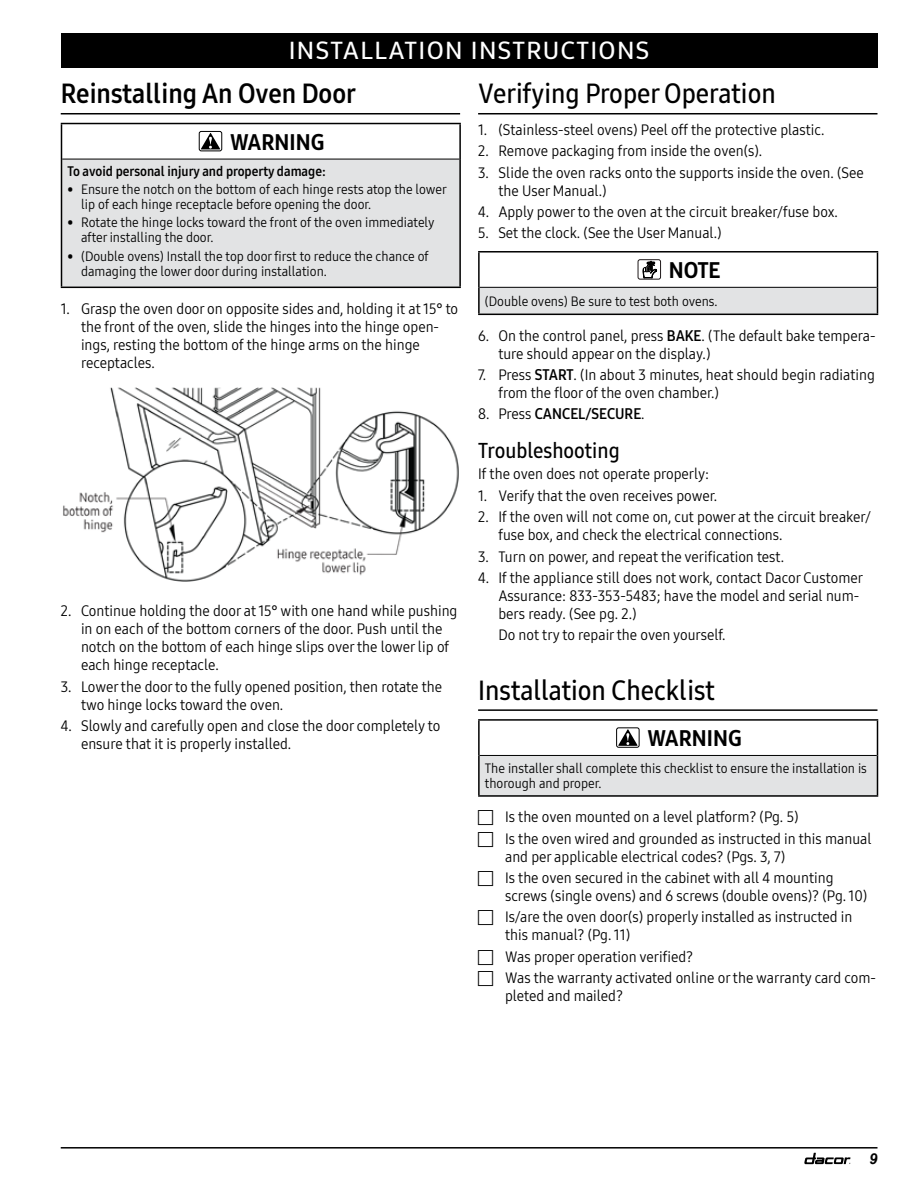
<style>
.page{position:relative;width:918px;height:1188px;background:#fff}
.page>*{position:absolute;margin:0;border:0;box-sizing:border-box;transform-origin:0 0}
.t1{font:27px "Samsung One 600 C";color:#000}
.t2{font:27px "Samsung One 700 C";color:#000}
.t3{font:24px "Samsung One 600 C";letter-spacing:.05em;color:#fff;scale:1.1 1}
.t4{font:22.5px "Samsung One 800 C";color:#000}
.t5{font:21px "Samsung One 600 C";color:#000}
.t6{font:15px/18px "Samsung One 400 C";color:#000}
.t7{font:15px "Samsung One 700 C";color:#000}
.t8{font:italic 700 15px "Arial";color:#000}
.t9{font:13.5px/15px "Samsung One 400 C";color:#000}
.t10{font:13.5px "Samsung One 700 C";color:#000}
.s1{font-family:"Samsung One 700 C"}
.s2{font-family:"Samsung One 400 C"}
</style>
<div class="page">
<svg style="left:804px;top:1153px;width:46px;height:11px"></svg>
<hr style="left:61px;top:1147px;width:817px;height:2px;background:#000">
<hr style="left:61px;top:113px;width:399px;height:1px;background:#000">
<div style="left:62px;top:159px;width:398px;height:128px;background:#e2e3e4"></div>
<hr style="left:62px;top:159px;width:397px;height:1px;background:#000">
<hr style="left:61px;top:123px;width:400px;height:1px;background:#000">
<hr style="left:61px;top:124px;width:1px;height:35px;background:#000">
<hr style="left:459px;top:124px;width:2px;height:35px;background:#000">
<hr style="left:61px;top:159px;width:1px;height:128px;background:#000">
<hr style="left:459px;top:159px;width:2px;height:128px;background:#000">
<hr style="left:61px;top:287px;width:400px;height:1px;background:#000">
<div style="left:199px;top:131px;width:23px;height:20px;border:1px solid #000;border-radius:2px"></div>
<svg style="left:201px;top:133px;width:19px;height:16px"></svg>
<hr style="left:478px;top:113px;width:400px;height:1px;background:#000">
<hr style="left:478px;top:709px;width:400px;height:2px;background:#000">
<div style="left:479px;top:287px;width:399px;height:27px;background:#e2e3e4"></div>
<hr style="left:480px;top:287px;width:397px;height:1px;background:#000">
<hr style="left:478px;top:251px;width:400px;height:2px;background:#000">
<hr style="left:478px;top:253px;width:2px;height:34px;background:#000">
<hr style="left:877px;top:253px;width:1px;height:34px;background:#000">
<hr style="left:478px;top:287px;width:2px;height:27px;background:#000">
<svg style="left:877px;top:287px;width:1px;height:27px"></svg>
<hr style="left:478px;top:314px;width:400px;height:1px;background:#000">
<div style="left:638px;top:259px;width:23px;height:21px;border:1px solid #1f191a;border-radius:2px"></div>
<svg style="left:643px;top:261px;width:14px;height:19px"></svg>
<div style="left:479px;top:755px;width:399px;height:41px;background:#e2e3e4"></div>
<hr style="left:480px;top:755px;width:397px;height:1px;background:#000">
<hr style="left:478px;top:719px;width:400px;height:2px;background:#000">
<hr style="left:478px;top:721px;width:2px;height:34px;background:#000">
<hr style="left:877px;top:721px;width:1px;height:34px;background:#000">
<hr style="left:478px;top:755px;width:2px;height:40px;background:#000">
<hr style="left:877px;top:755px;width:1px;height:40px;background:#000">
<hr style="left:478px;top:795px;width:400px;height:2px;background:#000">
<div style="left:616px;top:727px;width:24px;height:21px;border:1px solid #000;border-radius:2px"></div>
<svg style="left:618px;top:729px;width:20px;height:17px"></svg>
<div style="left:61px;top:33px;width:817px;height:35px;background:#000"></div>
<img style="left:63px;top:387px;width:396px;height:195px">
<h2 class="t3" style="left:289px;top:34px;width:329px">INSTALLATION INSTRUCTIONS</h2>
<h1 class="t2" style="left:61px;top:76px;width:297px">Reinstalling An Oven Door</h1>
<h3 class="t4" style="left:230px;top:127px;width:96px">WARNING</h3>
<p class="t10" style="left:68px;top:162px;width:260px">To avoid personal injury and property damage:</p>
<p class="t9" style="left:81px;top:182px;width:367px;text-indent:-14px">• Ensure the notch on the bottom of each hinge rests atop the lower lip of each hinge receptacle before opening the door.</p>
<p class="t9" style="left:81px;top:215px;width:355px;text-indent:-14px">• Rotate the hinge locks toward the front of the oven immediately after installing the door.</p>
<p class="t9" style="left:81px;top:248px;width:349px;text-indent:-14px">• (Double ovens) Install the top door first to reduce the chance of damaging the lower door during installation.</p>
<p class="t6" style="left:81px;top:299px;width:379px;text-indent:-20px">1. Grasp the oven door on opposite sides and, holding it at 15° to the front of the oven, slide the hinges into the hinge open&shy;ings, resting the bottom of the hinge arms on the hinge receptacles.</p>
<p class="t6" style="left:81px;top:602px;width:378px;text-indent:-20px">2. Continue holding the door at 15° with one hand while pushing in on each of the bottom corners of the door. Push until the notch on the bottom of each hinge slips over the lower lip of each hinge receptacle.</p>
<p class="t6" style="left:81px;top:677px;width:363px;text-indent:-20px">3. Lower the door to the fully opened position, then rotate the two hinge locks toward the oven.</p>
<p class="t6" style="left:81px;top:717px;width:361px;text-indent:-20px">4. Slowly and carefully open and close the door completely to ensure that it is properly installed.</p>
<h1 class="t1" style="left:478px;top:76px;width:299px">Verifying Proper Operation</h1>
<p class="t6" style="left:478px;top:120px;width:348px">1. (Stainless-steel ovens) Peel off the protective plastic.</p>
<p class="t6" style="left:478px;top:142px;width:286px">2. Remove packaging from inside the oven(s).</p>
<p class="t6" style="left:498px;top:163px;width:367px;text-indent:-20px">3. Slide the oven racks onto the supports inside the oven. (See the User Manual.)</p>
<p class="t6" style="left:478px;top:202px;width:361px">4. Apply power to the oven at the circuit breaker/fuse box.</p>
<p class="t6" style="left:478px;top:224px;width:245px">5. Set the clock. (See the User Manual.)</p>
<h3 class="t4" style="left:669px;top:255px;width:53px">NOTE</h3>
<p class="t9" style="left:485px;top:294px;width:234px">(Double ovens) Be sure to test both ovens.</p>
<p class="t6" style="left:498px;top:326px;width:379px;text-indent:-20px">6. On the control panel, press <span class="s1">BAKE</span>. (The default bake tempera&shy;ture should appear on the display.)</p>
<p class="t6" style="left:498px;top:366px;width:378px;text-indent:-20px">7. Press <span class="s1">START</span>. (In about 3 minutes, heat should begin radiating from the floor of the oven chamber.)</p>
<p class="t7" style="left:478px;top:404px;width:168px"><span class="s2">8. Press</span> CANCEL/SECURE<span class="s2">.</span></p>
<h3 class="t5" style="left:478px;top:437px;width:143px">Troubleshooting</h3>
<p class="t6" style="left:478px;top:465px;width:233px">If the oven does not operate properly:</p>
<p class="t6" style="left:478px;top:486px;width:241px">1. Verify that the oven receives power.</p>
<p class="t6" style="left:498px;top:508px;width:374px;text-indent:-20px">2. If the oven will not come on, cut power at the circuit breaker/ fuse box, and check the electrical connections.</p>
<p class="t6" style="left:478px;top:547px;width:307px">3. Turn on power, and repeat the verification test.</p>
<p class="t6" style="left:498px;top:568px;width:366px;text-indent:-20px">4. If the appliance still does not work, contact Dacor Customer<br>Assurance: 833-353-5483; have the model and serial num&shy;bers ready. (See pg. 2.)</p>
<p class="t6" style="left:498px;top:626px;width:229px">Do not try to repair the oven yourself.</p>
<h1 class="t1" style="left:478px;top:672px;width:238px">Installation Checklist</h1>
<h3 class="t4" style="left:648px;top:723px;width:96px">WARNING</h3>
<p class="t9" style="left:485px;top:761px;width:384px">The installer shall complete this checklist to ensure the installation is thorough and proper.</p>
<p class="t6" style="left:505px;top:806px;width:368px;line-height:21.3px">Is the oven mounted on a level platform? (Pg. 5)<br>Is the oven wired and grounded as instructed in this manual</p>
<p class="t6" style="left:505px;top:846px;width:330px;line-height:21.3px">and per applicable electrical codes? (Pgs. 3, 7)<br>Is the oven secured in the cabinet with all 4 mounting</p>
<p class="t6" style="left:505px;top:885px;width:364px;line-height:21.3px">screws (single ovens) and 6 screws (double ovens)? (Pg. 10)<br>Is/are the oven door(s) properly installed as instructed in</p>
<p class="t6" style="left:505px;top:924px;width:372px;line-height:21.3px">this manual? (Pg. 11)<br>Was proper operation verified?<br>Was the warranty activated online or the warranty card com-</p>
<p class="t6" style="left:505px;top:987px;width:119px">pleted and mailed?</p>
<p class="t8" style="left:869px;top:1148px;width:10px">9</p>
</div>
